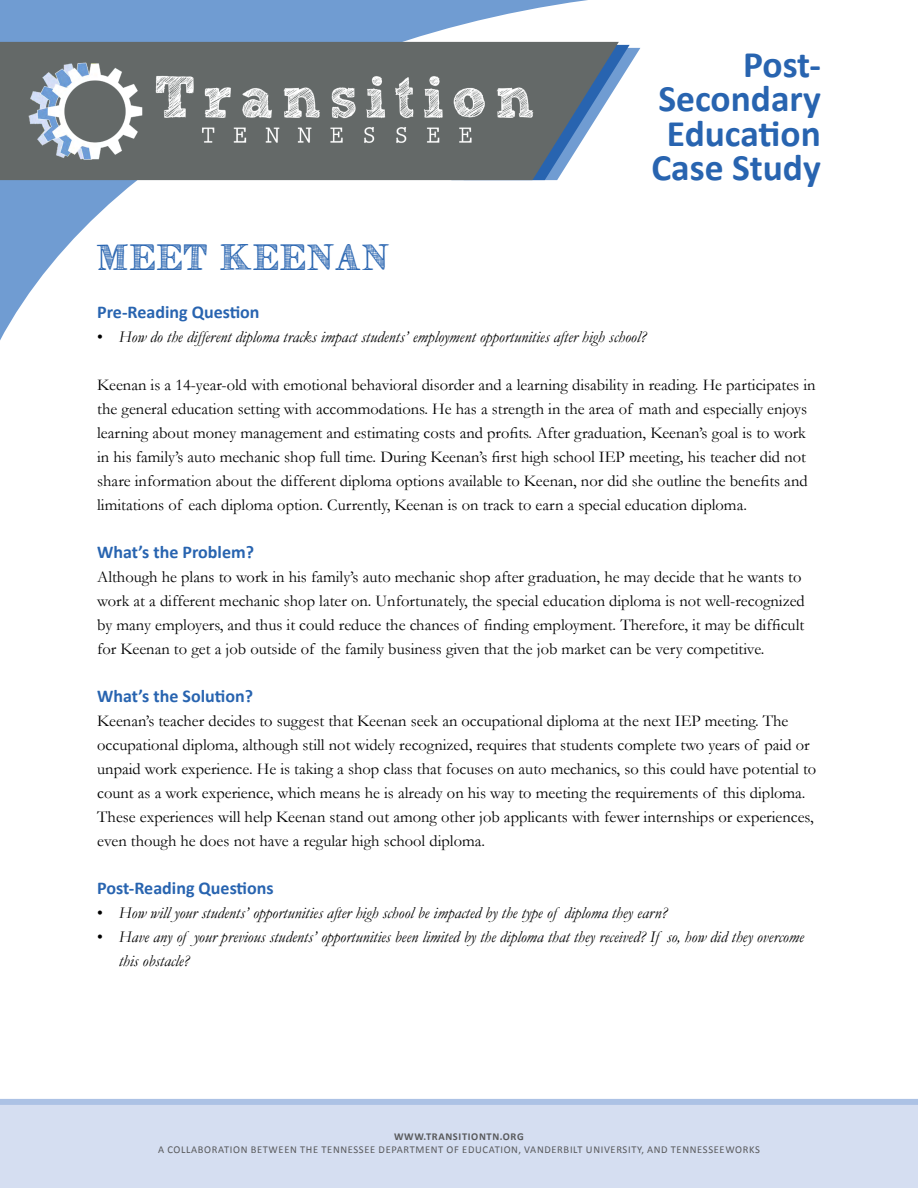
<style>
.page{position:relative;width:918px;height:1188px;background:#fff}
.page>*{position:absolute;margin:0;border:0;box-sizing:border-box;transform-origin:0 0}
.t1{font:700 37.5px/34.5px "Calibri";color:#2864b0;text-align:right}
.t2{font:24px "Ornistetfb";color:#2864b0}
.t3{font:700 18px "Calibri";color:#2864b0}
.t4{font:16.5px/24px "Garamond";color:#000}
.t5{font:italic 16.5px/24px "Garamond";color:#000}
.t6{font:10.5px "Calibri";letter-spacing:.06em;color:#58595b}
.t7{font:700 10.5px "Calibri";letter-spacing:.06em;color:#58595b}
.s1{font-style:normal}
</style>
<div class="page">
<div style="left:0;top:1099px;width:918px;height:89px;background:#d5def1"></div>
<svg style="left:0;top:0;width:641px;height:341px"></svg>
<svg style="left:619px;top:45px;width:21px;height:135px"></svg>
<svg style="left:0;top:42px;width:619px;height:138px;background:#747e84"></svg>
<img style="left:6px;top:55px;width:547px;height:109px">
<h1 class="t1" style="left:651px;top:47px;width:171px">Post-<br>Secondary<br>Education<br>Case Study</h1>
<h2 class="t2" style="left:97px;top:244px;width:295px">Meet KEENAN</h2>
<p class="t3" style="left:97px;top:301px;width:164px">Pre-Reading Question</p>
<p class="t5" style="left:97px;top:325px;width:551px"><span class="s1">•</span> How do the different diploma tracks impact students’ employment opportunities after high school?</p>
<p class="t4" style="left:97px;top:373px;width:720px">Keenan is a 14-year-old with emotional behavioral disorder and a learning disability in reading. He participates in the general education setting with accommodations. He has a strength in the area of math and especially enjoys learning about money management and estimating costs and profits. After graduation, Keenan’s goal is to work in his family’s auto mechanic shop full time. During Keenan’s first high school IEP meeting, his teacher did not share information about the different diploma options available to Keenan, nor did she outline the benefits and limitations of each diploma option. Currently, Keenan is on track to earn a special education diploma.</p>
<p class="t3" style="left:97px;top:541px;width:158px">What’s the Problem?</p>
<p class="t4" style="left:97px;top:565px;width:709px">Although he plans to work in his family’s auto mechanic shop after graduation, he may decide that he wants to work at a different mechanic shop later on. Unfortunately, the special education diploma is not well-recognized by many employers, and thus it could reduce the chances of finding employment. Therefore, it may be difficult for Keenan to get a job outside of the family business given that the job market can be very competitive.</p>
<p class="t3" style="left:97px;top:685px;width:157px">What’s the Solution?</p>
<p class="t4" style="left:97px;top:709px;width:721px">Keenan’s teacher decides to suggest that Keenan seek an occupational diploma at the next IEP meeting. The occupational diploma, although still not widely recognized, requires that students complete two years of paid or unpaid work experience. He is taking a shop class that focuses on auto mechanics, so this could have potential to count as a work experience, which means he is already on his way to meeting the requirements of this diploma.<br>These experiences will help Keenan stand out among other job applicants with fewer internships or experiences, even though he does not have a regular high school diploma.</p>
<p class="t3" style="left:97px;top:877px;width:178px">Post-Reading Questions</p>
<p class="t5" style="left:97px;top:901px;width:572px"><span class="s1">•</span> How will your students’ opportunities after high school be impacted by the type of diploma they earn?</p>
<p class="t5" style="left:119px;top:925px;width:687px;text-indent:-22px"><span class="s1">•</span> Have any of your previous students’ opportunities been limited by the diploma that they received? If so, how did they overcome this obstacle?</p>
<p class="t7" style="left:394px;top:1130px;width:131px">WWW.TRANSITIONTN.ORG</p>
<p class="t6" style="left:158px;top:1143px;width:603px">A COLLABORATION BETWEEN THE TENNESSEE DEPARTMENT OF EDUCATION, VANDERBILT UNIVERSITY, AND TENNESSEEWORKS</p>
</div>
